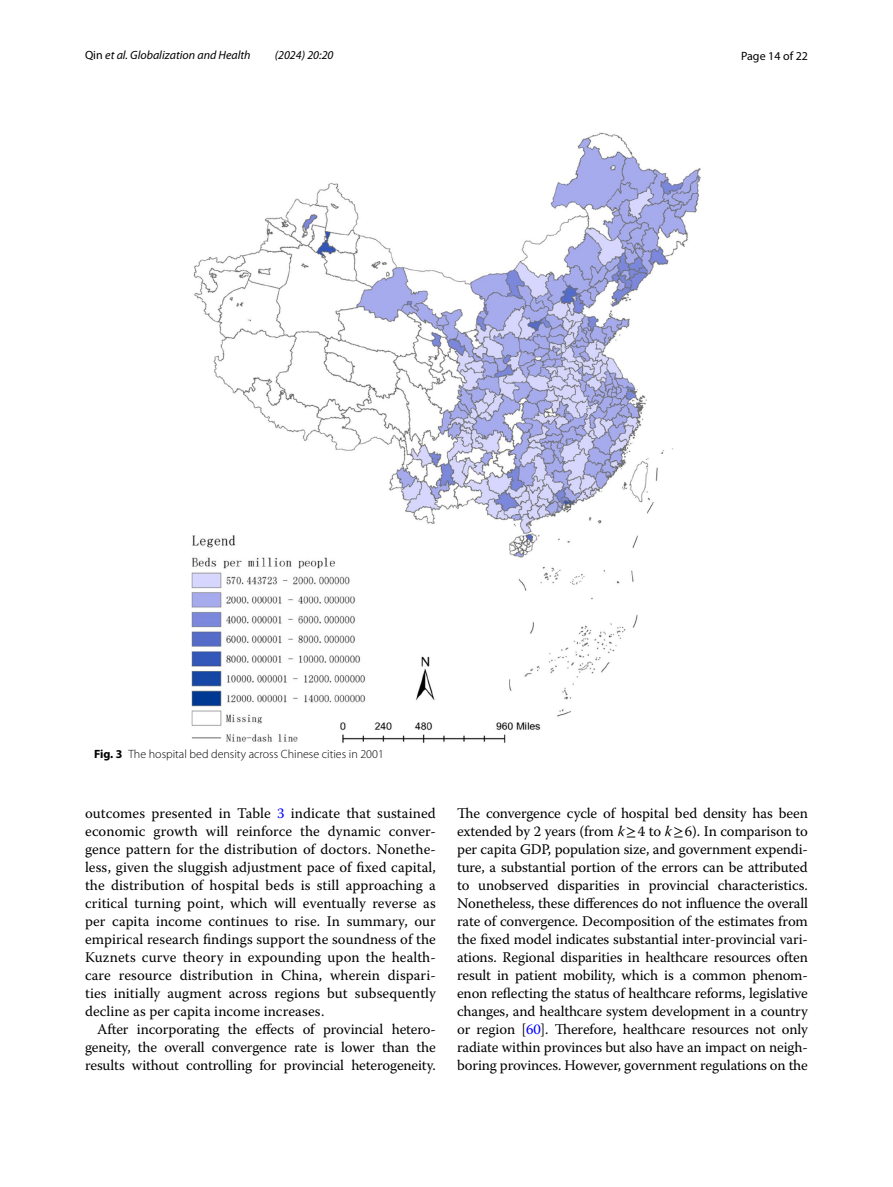
<style>
.page{position:relative;width:893px;height:1187px;background:#fff}
.page>*{position:absolute;margin:0;border:0;box-sizing:border-box;transform-origin:0 0}
.t1{font:14.7px/18px "Warnock Pro";letter-spacing:-.01em;color:#000;text-align:justify}
.t2{font:300 12px "Myriad Pro";color:#000}
.t3{font:italic 12px "Myriad Pro";color:#000}
.t4{font:12px "Myriad Pro";color:#000}
.s1{font-style:normal}
.s2{font-weight:700}
.s3{color:#00f}
.s4{font-family:"Warnock Pro It 2"}
.s5{font-family:"STIX"}
</style>
<div class="page">
<img style="left:191px;top:133px;width:510px;height:610px">
<p class="t3" style="left:85px;top:48px;width:167px"><span class="s1">Qin</span> et al. Globalization and Health</p>
<p class="t3" style="left:275px;top:48px;width:60px">(2024) 20:20</p>
<p class="t4" style="left:741px;top:48px;width:68px">Page 14 of 22</p>
<p class="t2" style="left:94px;top:747px;width:291px"><span class="s2">Fig. 3</span> The hospital bed density across Chinese cities in 2001</p>
<p class="t1" style="left:85px;top:803px;width:352px">outcomes presented in Table <span class="s3">3</span> indicate that sustained economic growth will reinforce the dynamic conver&shy;gence pattern for the distribution of doctors. Nonethe&shy;less, given the sluggish adjustment pace of fixed capital, the distribution of hospital beds is still approaching a critical turning point, which will eventually reverse as per capita income continues to rise. In summary, our empirical research findings support the soundness of the Kuznets curve theory in expounding upon the health&shy;care resource distribution in China, wherein dispari&shy;ties initially augment across regions but subsequently decline as per capita income increases.</p>
<p class="t1" style="left:85px;top:1019px;width:352px;text-indent:12px">After incorporating the effects of provincial hetero&shy;geneity, the overall convergence rate is lower than the results without controlling for provincial heterogeneity.</p>
<p class="t1" style="left:457px;top:803px;width:352px">The convergence cycle of hospital bed density has been extended by 2 years (from <span class="s4">k</span><span class="s5">≥</span>4 to <span class="s4">k</span><span class="s5">≥</span>6). In comparison to per capita GDP, population size, and government expendi&shy;ture, a substantial portion of the errors can be attributed to unobserved disparities in provincial characteristics.<br>Nonetheless, these differences do not influence the overall rate of convergence. Decomposition of the estimates from the fixed model indicates substantial inter-provincial vari&shy;ations. Regional disparities in healthcare resources often result in patient mobility, which is a common phenom&shy;enon reflecting the status of healthcare reforms, legislative changes, and healthcare system development in a country or region [<span class="s3">60</span>]. Therefore, healthcare resources not only radiate within provinces but also have an impact on neigh&shy;boring provinces. However, government regulations on the</p>
</div>
